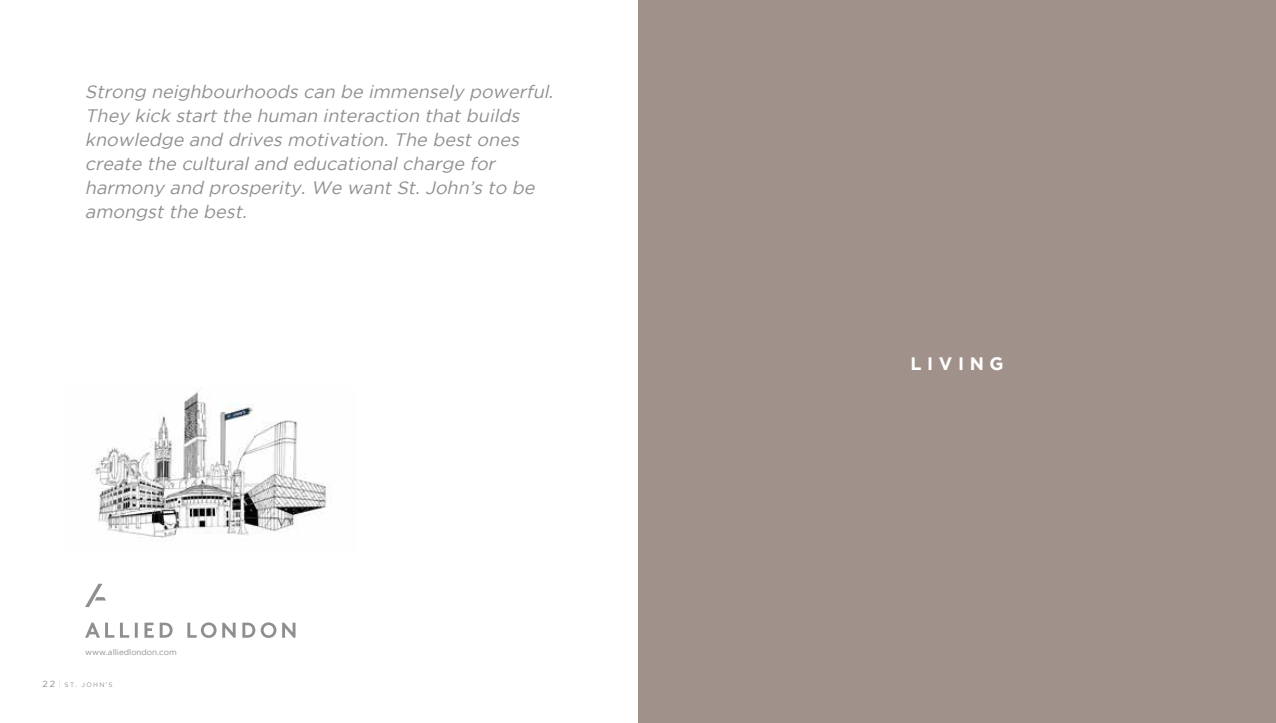
<style>
.page{position:relative;width:1276px;height:723px;background:#fff}
.page>*{position:absolute;margin:0;border:0;box-sizing:border-box;transform-origin:0 0}
.t1{font:italic 18px/24px "Gotham";color:#8e9090}
.t2{font:700 18px "Gotham";letter-spacing:.315em;color:#fff}
.t3{font:8.1px "Gotham";color:#8e9090}
.t4{font:6.45px "Gotham";letter-spacing:.2em;color:#8e9090}
.s1{font-size:9px}
.s2{font-weight:100;font-size:9px}
</style>
<div class="page">
<div style="left:638px;top:0;width:638px;height:723px;background:#a1918b"></div>
<img style="left:92px;top:387px;width:239px;height:153px">
<svg style="left:85px;top:622px;width:210px;height:16px"></svg>
<svg style="left:85px;top:584px;width:21px;height:23px"></svg>
<p class="t1" style="left:85px;top:80px;width:473px">Strong neighbourhoods can be immensely powerful.<br>They kick start the human interaction that builds knowledge and drives motivation. The best ones create the cultural and educational charge for harmony and prosperity. We want St. John’s to be amongst the best.</p>
<p class="t3" style="left:85px;top:647px;width:93px">www.alliedlondon.com</p>
<p class="t4" style="left:43px;top:681px;width:72px"><span class="s1">22</span> <span class="s2">|</span> ST. JOHN’S</p>
<p class="t2" style="left:910px;top:353px;width:95px">LIVING</p>
</div>
